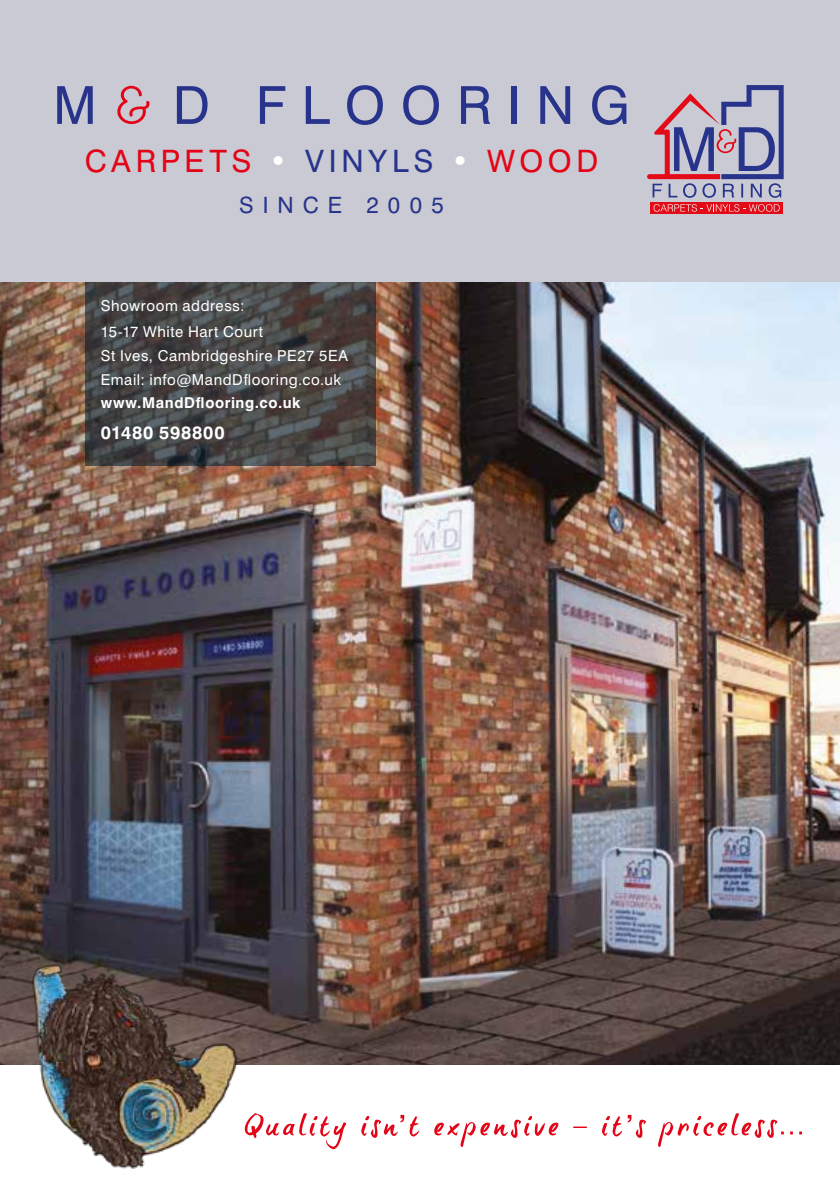
<style>
.page{position:relative;width:840px;height:1191px;background:#fff}
.page>*{position:absolute;margin:0;border:0;box-sizing:border-box;transform-origin:0 0}
.t1{font:52.4px "Swiss 721 BT";letter-spacing:.295em;color:#28348b}
.t2{font:30.8px "Swiss 721 BT";letter-spacing:.15em;color:#e30517}
.t3{font:22.4px "Swiss 721 BT";letter-spacing:.405em;color:#28348b}
.t4{font:700 18px "Swiss 721 BT";letter-spacing:.045em;color:#fff}
.t5{font:15px/26.6px "Swiss 721 BT";letter-spacing:.04em;color:#fff}
.t6{font:700 15px "Swiss 721 BT";letter-spacing:.04em;color:#fff}
.s1{color:#fff}
.s2{color:#28348b}
</style>
<div class="page">
<img style="left:0;top:282px;width:839px;height:782px">
<svg style="left:85px;top:282px;width:291px;height:183px"></svg>
<div style="left:0;top:0;width:839px;height:282px;background:#cacad4"></div>
<div style="left:650px;top:202px;width:132px;height:12px;background:#e30b17"></div>
<svg style="left:653px;top:204px;width:126px;height:8px"></svg>
<svg style="left:647px;top:85px;width:136px;height:113px"></svg>
<svg style="left:117px;top:86px;width:32px;height:38px"></svg>
<img style="left:27px;top:960px;width:221px;height:209px">
<svg style="left:245px;top:1113px;width:556px;height:36px"></svg>
<h1 class="t1" style="left:53px;top:73px;width:45px">M</h1>
<h1 class="t1" style="left:173px;top:73px;width:458px">D FLOORING</h1>
<h2 class="t2" style="left:85px;top:142px;width:514px">CARPETS <span class="s1">•</span> <span class="s2">VINYLS</span> <span class="s1">•</span> WOOD</h2>
<h3 class="t3" style="left:239px;top:192px;width:206px">SINCE 2005</h3>
<p class="t5" style="left:101px;top:292px;width:164px">Showroom address:<br>15-17 White Hart Court</p>
<p class="t5" style="left:101px;top:344px;width:249px;line-height:23.6px">St Ives, Cambridgeshire PE27 5EA<br>Email: info@MandDflooring.co.uk</p>
<p class="t6" style="left:101px;top:394px;width:201px">www.MandDflooring.co.uk</p>
<p class="t4" style="left:101px;top:421px;width:125px">01480 598800</p>
</div>
